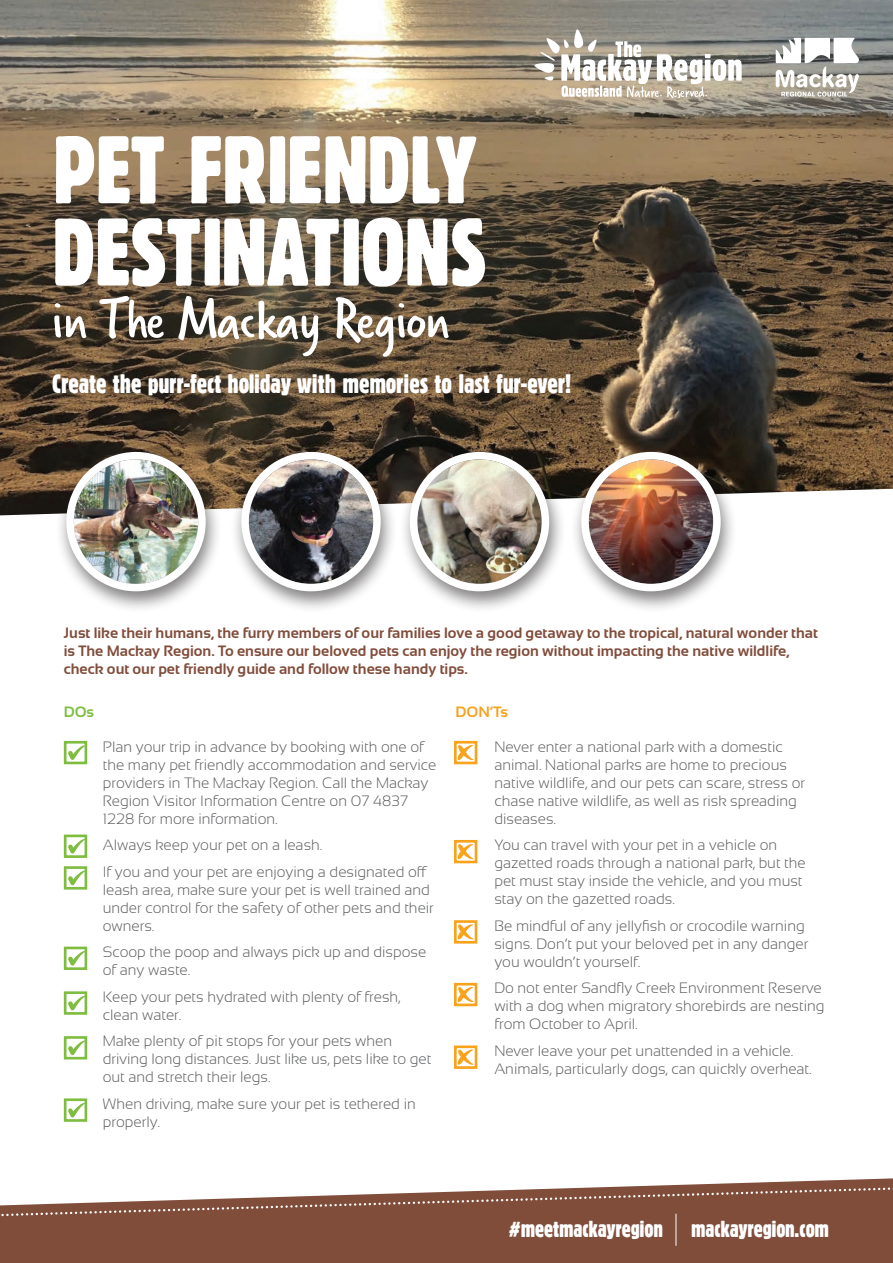
<style>
.page{position:relative;width:893px;height:1263px;background:#fff}
.page>*{position:absolute;margin:0;border:0;box-sizing:border-box;transform-origin:0 0}
.t1{font:92.25px/82.2px "Alive";letter-spacing:-.01em;color:#fff}
.t2{font:57px "Shine";color:#fff}
.t3{font:25.5px "Alive";color:#fff}
.t4{font:22.05px "Alive";letter-spacing:-.005em;color:#fff}
.t5{font:300 15px/18px "Sansation";color:#57585a}
.t6{font:700 15px/18px "Sansation";color:#814d3b}
.t7{font:700 15px "Sansation";color:#f9a21c}
.t8{font:700 15px "Sansation";color:#7fbd41}
</style>
<div class="page">
<img style="left:0;top:0;width:893px;height:515px">
<svg style="left:0;top:1178px;width:893px;height:85px;background:#8a5a4a"></svg>
<svg style="left:0;top:1182px;width:893px;height:37px"></svg>
<hr style="left:676px;top:1214px;width:1px;height:32px;background:#fff">
<svg style="left:534px;top:29px;width:208px;height:69px"></svg>
<div style="left:399px;top:446px;width:167px;height:167px;background:#231f20;opacity:.57"></div>
<img style="left:417px;top:459px;width:125px;height:125px;border-radius:62px">
<div style="left:410px;top:452px;width:139px;height:139px;border:8px solid #fff;border-radius:50%"></div>
<div style="left:570px;top:446px;width:168px;height:167px;background:#231f20;opacity:.57"></div>
<img style="left:589px;top:459px;width:124px;height:125px;border-radius:62px">
<div style="left:581px;top:452px;width:140px;height:139px;border:8px solid #fff;border-radius:50%"></div>
<div style="left:231px;top:446px;width:167px;height:167px;background:#231f20;opacity:.57"></div>
<img style="left:249px;top:459px;width:124px;height:125px;border-radius:62px">
<div style="left:241px;top:452px;width:140px;height:139px;border:8px solid #fff;border-radius:50%"></div>
<div style="left:56px;top:446px;width:167px;height:167px;background:#231f20;opacity:.57"></div>
<img style="left:74px;top:459px;width:124px;height:125px;border-radius:62px">
<div style="left:66px;top:452px;width:140px;height:139px;border:8px solid #fff;border-radius:50%"></div>
<svg style="left:776px;top:38px;width:83px;height:59px"></svg>
<div style="left:454px;top:741px;width:23px;height:23px;border:3px solid #f9a21c"></div>
<svg style="left:456px;top:743px;width:18px;height:19px"></svg>
<div style="left:64px;top:741px;width:23px;height:23px;border:3px solid #7fbd41"></div>
<svg style="left:68px;top:745px;width:18px;height:15px"></svg>
<div style="left:64px;top:834px;width:23px;height:24px;border:3px solid #7fbd41"></div>
<svg style="left:68px;top:839px;width:18px;height:15px"></svg>
<div style="left:64px;top:866px;width:23px;height:23px;border:3px solid #7fbd41"></div>
<svg style="left:68px;top:870px;width:18px;height:15px"></svg>
<div style="left:64px;top:947px;width:23px;height:23px;border:3px solid #7fbd41"></div>
<svg style="left:68px;top:951px;width:18px;height:15px"></svg>
<div style="left:64px;top:991px;width:23px;height:24px;border:3px solid #7fbd41"></div>
<svg style="left:68px;top:995px;width:18px;height:15px"></svg>
<div style="left:64px;top:1036px;width:23px;height:23px;border:3px solid #7fbd41"></div>
<svg style="left:68px;top:1040px;width:18px;height:15px"></svg>
<div style="left:64px;top:1098px;width:23px;height:24px;border:3px solid #7fbd41"></div>
<svg style="left:68px;top:1102px;width:18px;height:15px"></svg>
<div style="left:454px;top:840px;width:23px;height:23px;border:3px solid #f9a21c"></div>
<svg style="left:456px;top:842px;width:18px;height:19px"></svg>
<div style="left:454px;top:920px;width:23px;height:23px;border:3px solid #f9a21c"></div>
<svg style="left:456px;top:922px;width:18px;height:19px"></svg>
<div style="left:454px;top:983px;width:23px;height:23px;border:3px solid #f9a21c"></div>
<svg style="left:456px;top:985px;width:18px;height:19px"></svg>
<div style="left:454px;top:1045px;width:23px;height:24px;border:3px solid #f9a21c"></div>
<svg style="left:456px;top:1047px;width:18px;height:20px"></svg>
<h1 class="t1" style="left:52px;top:128px;width:436px">PET FRIENDLY<br>DESTINATIONS</h1>
<h2 class="t2" style="left:52px;top:274px;width:399px">in The Mackay Region</h2>
<h3 class="t3" style="left:52px;top:367px;width:521px">Create the purr-fect holiday with memories to last fur-ever!</h3>
<p class="t6" style="left:64px;top:624px;width:756px">Just like their humans, the furry members of our families love a good getaway to the tropical, natural wonder that is The Mackay Region. To ensure our beloved pets can enjoy the region without impacting the native wildlife, check out our pet friendly guide and follow these handy tips.</p>
<p class="t8" style="left:64px;top:704px;width:32px">DOs</p>
<p class="t7" style="left:455px;top:704px;width:54px">DON’Ts</p>
<p class="t5" style="left:103px;top:738px;width:335px">Plan your trip in advance by booking with one of the many pet friendly accommodation and service providers in The Mackay Region. Call the Mackay Region Visitor Information Centre on 07 4837<br>1228 for more information.</p>
<p class="t5" style="left:103px;top:832px;width:326px;line-height:26.5px">Always keep your pet on a leash.<br>If you and your pet are enjoying a designated off</p>
<p class="t5" style="left:103px;top:881px;width:333px">leash area, make sure your pet is well trained and under control for the safety of other pets and their owners.</p>
<p class="t5" style="left:103px;top:943px;width:325px">Scoop the poop and always pick up and dispose of any waste.</p>
<p class="t5" style="left:103px;top:988px;width:299px">Keep your pets hydrated with plenty of fresh, clean water.</p>
<p class="t5" style="left:103px;top:1032px;width:330px">Make plenty of pit stops for your pets when driving long distances. Just like us, pets like to get out and stretch their legs.</p>
<p class="t5" style="left:103px;top:1095px;width:315px">When driving, make sure your pet is tethered in properly.</p>
<p class="t5" style="left:494px;top:738px;width:312px">Never enter a national park with a domestic animal. National parks are home to precious native wildlife, and our pets can scare, stress or chase native wildlife, as well as risk spreading diseases.</p>
<p class="t5" style="left:494px;top:836px;width:313px">You can travel with your pet in a vehicle on gazetted roads through a national park, but the pet must stay inside the vehicle, and you must stay on the gazetted roads.</p>
<p class="t5" style="left:494px;top:917px;width:316px">Be mindful of any jellyfish or crocodile warning signs. Don’t put your beloved pet in any danger you wouldn’t yourself.</p>
<p class="t5" style="left:494px;top:979px;width:332px">Do not enter Sandfly Creek Environment Reserve with a dog when migratory shorebirds are nesting from October to April.</p>
<p class="t5" style="left:494px;top:1042px;width:319px">Never leave your pet unattended in a vehicle.<br>Animals, particularly dogs, can quickly overheat.</p>
<h3 class="t4" style="left:509px;top:1215px;width:156px">#meetmackayregion</h3>
<h3 class="t4" style="left:691px;top:1215px;width:140px">mackayregion.com</h3>
</div>
